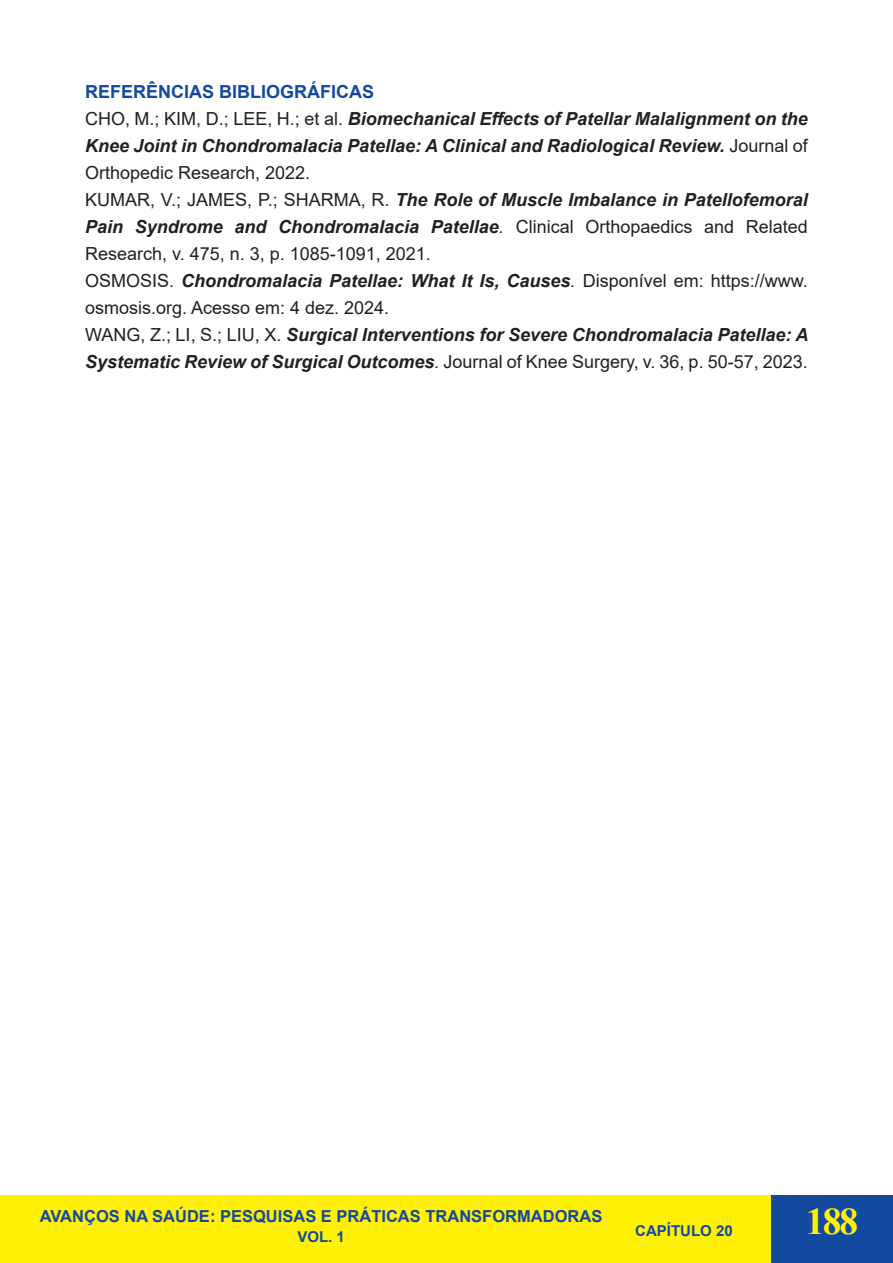
<style>
.page{position:relative;width:893px;height:1263px;background:#fff}
.page>*{position:absolute;margin:0;border:0;box-sizing:border-box;transform-origin:0 0}
.t1{font:700 37.5px "Times New Roman";color:#fff101}
.t2{font:italic 700 18px/27px "Arial";color:#231f20;text-align:justify}
.t3{font:18px/27px "Arial";color:#231f20;text-align:justify}
.t4{font:700 18px "Arial";color:#13499f}
.t5{font:700 16.5px "Arial";color:#13499f}
.t6{font:700 15px "Arial";color:#13499f}
.s1{font-weight:400;font-style:normal}
.s2{font-weight:700;font-style:italic}
.s3{font-style:italic}
.s4{font-weight:400}
</style>
<div class="page">
<div style="left:0;top:1195px;width:893px;height:67px;background:#fff101"></div>
<div style="left:771px;top:1195px;width:122px;height:67px;background:#13499f"></div>
<p class="t4" style="left:85px;top:79px;width:291px">REFERÊNCIAS BIBLIOGRÁFICAS</p>
<p class="t2" style="left:85px;top:106px;width:724px"><span class="s1">CHO, M.; KIM, D.; LEE, H.; et al.</span> Biomechanical Effects of Patellar Malalignment on the Knee Joint in Chondromalacia Patellae: A Clinical and Radiological Review. <span class="s1">Journal of Orthopedic Research, 2022.</span></p>
<p class="t3" style="left:85px;top:186px;width:724px">KUMAR, V.; JAMES, P.; SHARMA, R. <span class="s2">The Role of Muscle Imbalance in Patellofemoral Pain Syndrome and Chondromalacia Patellae</span><span class="s3">.</span> Clinical Orthopaedics and Related Research, v. 475, n. 3, p. 1085-1091, 2021.</p>
<p class="t3" style="left:85px;top:267px;width:724px">OSMOSIS. <span class="s2">Chondromalacia Patellae: What It Is, Causes</span><span class="s3">.</span> Disponível em: https://www. osmosis.org. Acesso em: 4 dez. 2024.</p>
<p class="t2" style="left:85px;top:322px;width:725px"><span class="s1">WANG, Z.; LI, S.; LIU, X.</span> Surgical Interventions for Severe Chondromalacia Patellae: A<br>Systematic Review of Surgical Outcomes<span class="s4">.</span> <span class="s1">Journal of Knee Surgery, v. 36, p. 50-57, 2023.</span></p>
<p class="t5" style="left:40px;top:1204px;width:564px">AVANÇOS NA SAÚDE: PESQUISAS E PRÁTICAS TRANSFORMADORAS</p>
<p class="t6" style="left:297px;top:1226px;width:49px">VOL. 1</p>
<p class="t6" style="left:635px;top:1220px;width:99px">CAPÍTULO 20</p>
<h1 class="t1" style="left:806px;top:1194px;width:54px">188</h1>
</div>
